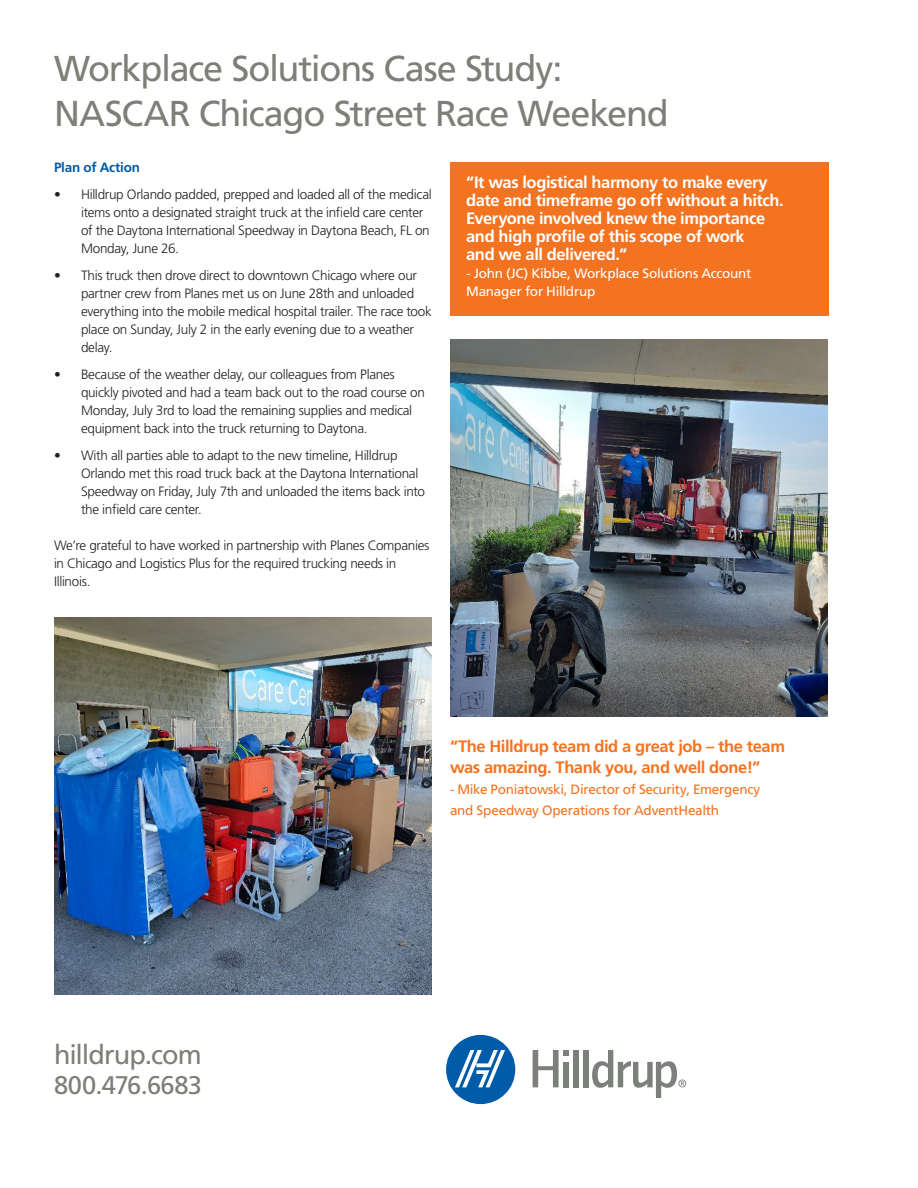
<style>
.page{position:relative;width:918px;height:1188px;background:#fff}
.page>*{position:absolute;margin:0;border:0;box-sizing:border-box;transform-origin:0 0}
.t1{font:36px/45px "Frutiger LT Std";letter-spacing:-.03em;color:#7c8079}
.t2{font:27px "Frutiger LT Std";letter-spacing:-.035em;color:#7c8079}
.t3{font:25.5px "Frutiger LT Std";letter-spacing:-.025em;color:#7c8079}
.t4{font:700 16.5px/18px "Frutiger LT Std";letter-spacing:-.025em;color:#fff}
.t5{font:700 16.5px/21px "Frutiger LT Std";letter-spacing:-.025em;color:#f47321}
.t6{font:300 13.5px/18px "Frutiger LT Std";letter-spacing:-.02em;color:#231f20}
.t7{font:13.5px/21px "Frutiger LT Std";letter-spacing:-.02em;color:#f47321}
.t8{font:13.5px/18px "Frutiger LT Std";letter-spacing:-.02em;color:#fff}
.t9{font:700 13.5px "Frutiger LT Std";letter-spacing:-.015em;color:#015ba9}
</style>
<div class="page">
<div style="left:446px;top:1035px;width:69px;height:69px;background:#005ba8;border-radius:50%"></div>
<svg style="left:455px;top:1050px;width:50px;height:37px"></svg>
<div style="left:574px;top:1050px;width:5px;height:37px;background:#7c807a"></div>
<div style="left:584px;top:1050px;width:5px;height:37px;background:#7c807a"></div>
<svg style="left:533px;top:1050px;width:36px;height:37px"></svg>
<svg style="left:592px;top:1050px;width:94px;height:48px"></svg>
<img style="left:54px;top:617px;width:378px;height:377px">
<img style="left:451px;top:339px;width:377px;height:377px">
<div style="left:450px;top:162px;width:378px;height:154px;background:#f47321"></div>
<h1 class="t1" style="left:54px;top:49px;width:616px">Workplace Solutions Case Study:<br>NASCAR Chicago Street Race Weekend</h1>
<p class="t9" style="left:54px;top:162px;width:88px">Plan of Action</p>
<p class="t6" style="left:81px;top:186px;width:352px;text-indent:-27px">• Hilldrup Orlando padded, prepped and loaded all of the medical items onto a designated straight truck at the infield care center of the Daytona International Speedway in Daytona Beach, FL on Monday, June 26.</p>
<p class="t6" style="left:81px;top:267px;width:352px;text-indent:-27px">• This truck then drove direct to downtown Chicago where our partner crew from Planes met us on June 28th and unloaded everything into the mobile medical hospital trailer. The race took place on Sunday, July 2 in the early evening due to a weather delay.</p>
<p class="t6" style="left:81px;top:366px;width:345px;text-indent:-27px">• Because of the weather delay, our colleagues from Planes quickly pivoted and had a team back out to the road course on Monday, July 3rd to load the remaining supplies and medical equipment back into the truck returning to Daytona.</p>
<p class="t6" style="left:81px;top:447px;width:346px;text-indent:-27px">• With all parties able to adapt to the new timeline, Hilldrup Orlando met this road truck back at the Daytona International Speedway on Friday, July 7th and unloaded the items back into the infield care center.</p>
<p class="t6" style="left:54px;top:537px;width:377px">We’re grateful to have worked in partnership with Planes Companies in Chicago and Logistics Plus for the required trucking needs in<br>Illinois.</p>
<p class="t4" style="left:466px;top:175px;width:319px">“It was logistical harmony to make every date and timeframe go off without a hitch.<br>Everyone involved knew the importance and high profile of this scope of work<br>and we all delivered.”</p>
<p class="t8" style="left:466px;top:266px;width:287px">- John (JC) Kibbe, Workplace Solutions Account<br>Manager for Hilldrup</p>
<h2 class="t2" style="left:54px;top:1044px;width:149px">hilldrup.com</h2>
<h3 class="t3" style="left:54px;top:1075px;width:150px">800.476.6683</h3>
<p class="t5" style="left:450px;top:738px;width:337px">“The Hilldrup team did a great job – the team was amazing. Thank you, and well done!”</p>
<p class="t7" style="left:450px;top:780px;width:312px">- Mike Poniatowski, Director of Security, Emergency and Speedway Operations for AdventHealth</p>
</div>
